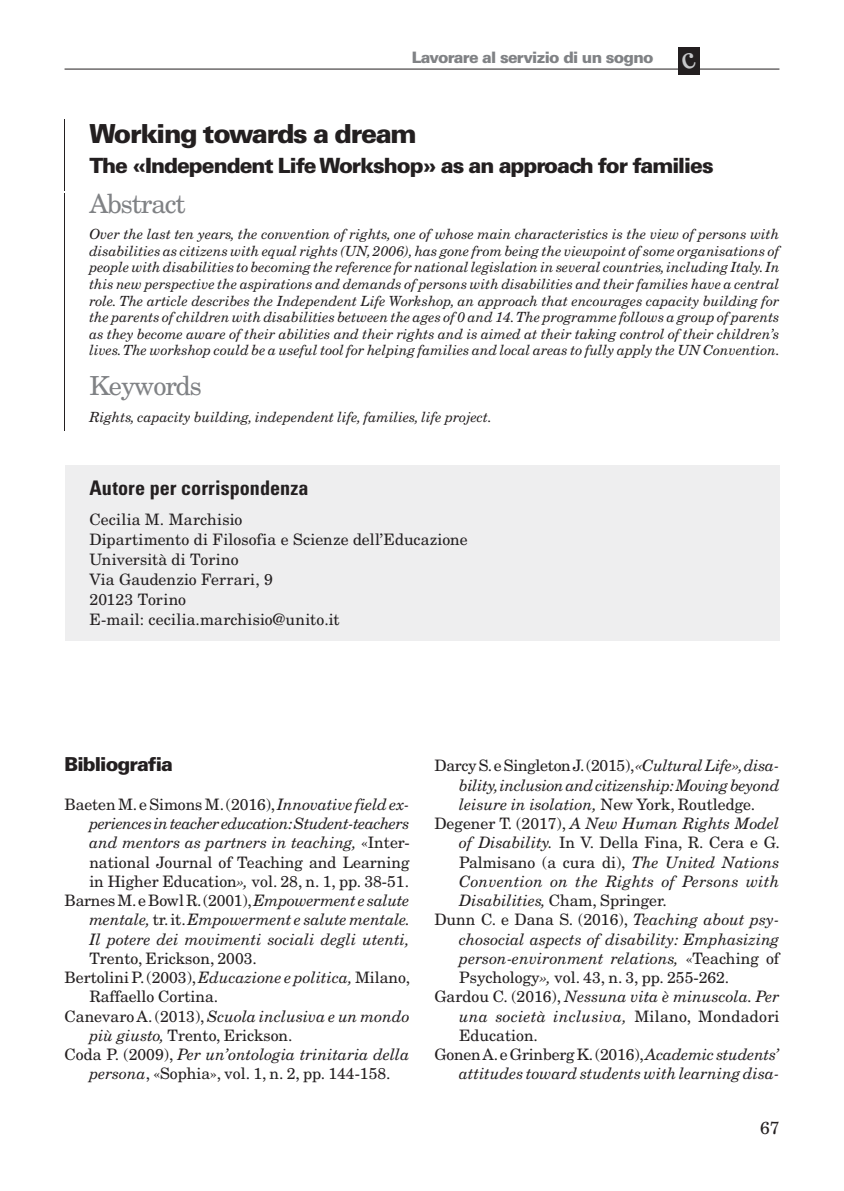
<style>
.page{position:relative;width:844px;height:1191px;background:#fff}
.page>*{position:absolute;margin:0;border:0;box-sizing:border-box;transform-origin:0 0}
.t1{font:900 26.25px "Univers LT Std";letter-spacing:-.05em;color:#231f20}
.t2{font:26.25px "New Century Schlbk LT Std";letter-spacing:-.04em;color:#808285}
.t3{font:900 21px "Univers LT Std";letter-spacing:-.05em;color:#231f20}
.t4{font:700 condensed 20.12px "Univers LT Std";color:#231f20}
.t5{font:900 19.25px "Univers LT Std";letter-spacing:-.05em;color:#231f20}
.t6{font:17.5px "New Century Schlbk LT Std";color:#231f20}
.t7{font:italic 15.75px/19.2px "New Century Schlbk LT Std";color:#231f20;text-align:right}
.t8{font:15.75px/20.1px "New Century Schlbk LT Std";color:#231f20}
.t9{font:15.75px "New Century Schlbk LT Std";letter-spacing:-.02em;color:#231f20}
.t10{font:italic 15.75px "New Century Schlbk LT Std";letter-spacing:-.02em;color:#231f20}
.t11{font:italic 15.75px "New Century Schlbk LT Std";letter-spacing:.02em;color:#231f20}
.t12{font:900 15.75px "Univers LT Std";letter-spacing:-.05em;color:#808285}
.t13{font:italic 14px/16.6px "New Century Schlbk LT Std";color:#231f20;text-align:justify}
.s1{font-style:normal}
.s2{font-style:italic}
</style>
<div class="page">
<div style="left:678px;top:47px;width:21px;height:28px;background:#231f20"></div>
<hr style="left:64px;top:69px;width:715px;height:1px;background:#231f20">
<hr style="left:64px;top:119px;width:1px;height:44px;background:#231f20">
<hr style="left:64px;top:152px;width:1px;height:39px;background:#231f20">
<hr style="left:64px;top:193px;width:1px;height:36px;background:#231f20">
<hr style="left:64px;top:229px;width:1px;height:145px;background:#231f20">
<hr style="left:64px;top:373px;width:1px;height:34px;background:#231f20">
<svg style="left:64px;top:407px;width:1px;height:24px"></svg>
<div style="left:64px;top:465px;width:715px;height:175px;background:#eeeeef"></div>
<p class="t12" style="left:411px;top:47px;width:243px">Lavorare al servizio di un sogno</p>
<h1 class="t1" style="left:89px;top:117px;width:329px">Working towards a dream</h1>
<h2 class="t3" style="left:89px;top:152px;width:625px">The «Independent Life Workshop» as an approach for families</h2>
<h1 class="t2" style="left:89px;top:187px;width:98px">Abstract</h1>
<p class="t13" style="left:89px;top:226px;width:692px">Over the last ten years, the convention of rights, one of whose main characteristics is the view of persons with disabilities as citizens with equal rights (UN, 2006), has gone from being the viewpoint of some organisations of people with disabilities to becoming the reference for national legislation in several countries, including Italy. In this new perspective the aspirations and demands of persons with disabilities and their families have a central role. The article describes the Independent Life Workshop, an approach that encourages capacity building for the parents of children with disabilities between the ages of 0 and 14. The programme follows a group of parents as they become aware of their abilities and their rights and is aimed at their taking control of their children’s lives. The workshop could be a useful tool for helping families and local areas to fully apply the UN Convention.</p>
<h1 class="t2" style="left:89px;top:370px;width:114px">Keywords</h1>
<p class="t13" style="left:89px;top:409px;width:404px">Rights, capacity building, independent life, families, life project.</p>
<h3 class="t4" style="left:89px;top:475px;width:221px">Autore per corrispondenza</h3>
<p class="t8" style="left:89px;top:509px;width:379px">Cecilia M. Marchisio<br>Dipartimento di Filosofia e Scienze dell’Educazione<br>Università di Torino<br>Via Gaudenzio Ferrari, 9<br>20123 Torino<br>E-mail: cecilia.marchisio@unito.it</p>
<h3 class="t5" style="left:64px;top:752px;width:110px">Bibliografia</h3>
<p class="t7" style="left:64px;top:794px;width:347px"><span class="s1">Baeten M. e Simons M. (2016),</span> Innovative field ex&shy;periences in teacher education: Student-teachers and mentors as partners in teaching, <span class="s1">«Inter&shy;national Journal of Teaching and Learning<br>in Higher Education</span>», <span class="s1">vol. 28, n. 1, pp. 38-51.<br>Barnes M. e Bowl R. (2001),</span> Empowerment e salute mentale, <span class="s1">tr. it.</span> Empowerment e salute mentale.<br>Il potere dei movimenti sociali degli utenti,</p>
<p class="t8" style="left:89px;top:948px;width:169px">Trento, Erickson, 2003.</p>
<p class="t8" style="left:64px;top:967px;width:347px">Bertolini P. (2003), <span class="s2">Educazione e politica,</span> Milano,</p>
<p class="t8" style="left:89px;top:986px;width:130px">Raffaello Cortina.</p>
<p class="t7" style="left:64px;top:1006px;width:346px"><span class="s1">Canevaro A. (2013),</span> Scuola inclusiva e un mondo</p>
<p class="t8" style="left:89px;top:1025px;width:205px"><span class="s2">più giusto,</span> Trento, Erickson.</p>
<p class="t7" style="left:64px;top:1045px;width:346px"><span class="s1">Coda P. (2009),</span> Per un’ontologia trinitaria della</p>
<p class="t8" style="left:89px;top:1063px;width:302px"><span class="s2">persona</span>, «Sophia», vol. 1, n. 2, pp. 144-158.</p>
<p class="t9" style="left:434px;top:756px;width:346px">Darcy S. e Singleton J. (2015), <span class="s2">«Cultural Life», disa-</span></p>
<p class="t10" style="left:459px;top:775px;width:322px">bility, inclusion and citizenship: Moving beyond</p>
<p class="t7" style="left:459px;top:794px;width:297px">leisure in isolation, <span class="s1">New York, Routledge.</span></p>
<p class="t7" style="left:434px;top:814px;width:346px"><span class="s1">Degener T. (2017),</span> A New Human Rights Model</p>
<p class="t8" style="left:459px;top:832px;width:322px"><span class="s2">of Disability.</span> In V. Della Fina, R. Cera e G.</p>
<p class="t8" style="left:459px;top:852px;width:321px">Palmisano (a cura di), <span class="s2">The United Nations</span></p>
<p class="t7" style="left:459px;top:871px;width:321px">Convention on the Rights of Persons with</p>
<p class="t8" style="left:459px;top:890px;width:209px"><span class="s2">Disabilities,</span> Cham, Springer.</p>
<p class="t8" style="left:434px;top:909px;width:346px">Dunn C. e Dana S. (2016), <span class="s2">Teaching about psy-</span></p>
<p class="t7" style="left:459px;top:929px;width:321px">chosocial aspects of disability: Emphasizing</p>
<p class="t7" style="left:459px;top:948px;width:321px">person-environment relations, <span class="s1">«Teaching of</span></p>
<p class="t8" style="left:459px;top:967px;width:271px">Psychology<span class="s2">»,</span> vol. 43, n. 3, pp. 255-262.</p>
<p class="t7" style="left:434px;top:987px;width:346px"><span class="s1">Gardou C. (2016),</span> Nessuna vita è minuscola. Per</p>
<p class="t11" style="left:459px;top:1006px;width:322px">una società inclusiva, <span class="s1">Milano, Mondadori</span></p>
<p class="t8" style="left:459px;top:1025px;width:80px">Education.</p>
<p class="t8" style="left:434px;top:1044px;width:346px">Gonen A. e Grinberg K. (2016), <span class="s2">Academic students’</span></p>
<p class="t7" style="left:459px;top:1064px;width:321px">attitudes toward students with learning disa-</p>
<p class="t6" style="left:759px;top:1117px;width:21px">67</p>
</div>
